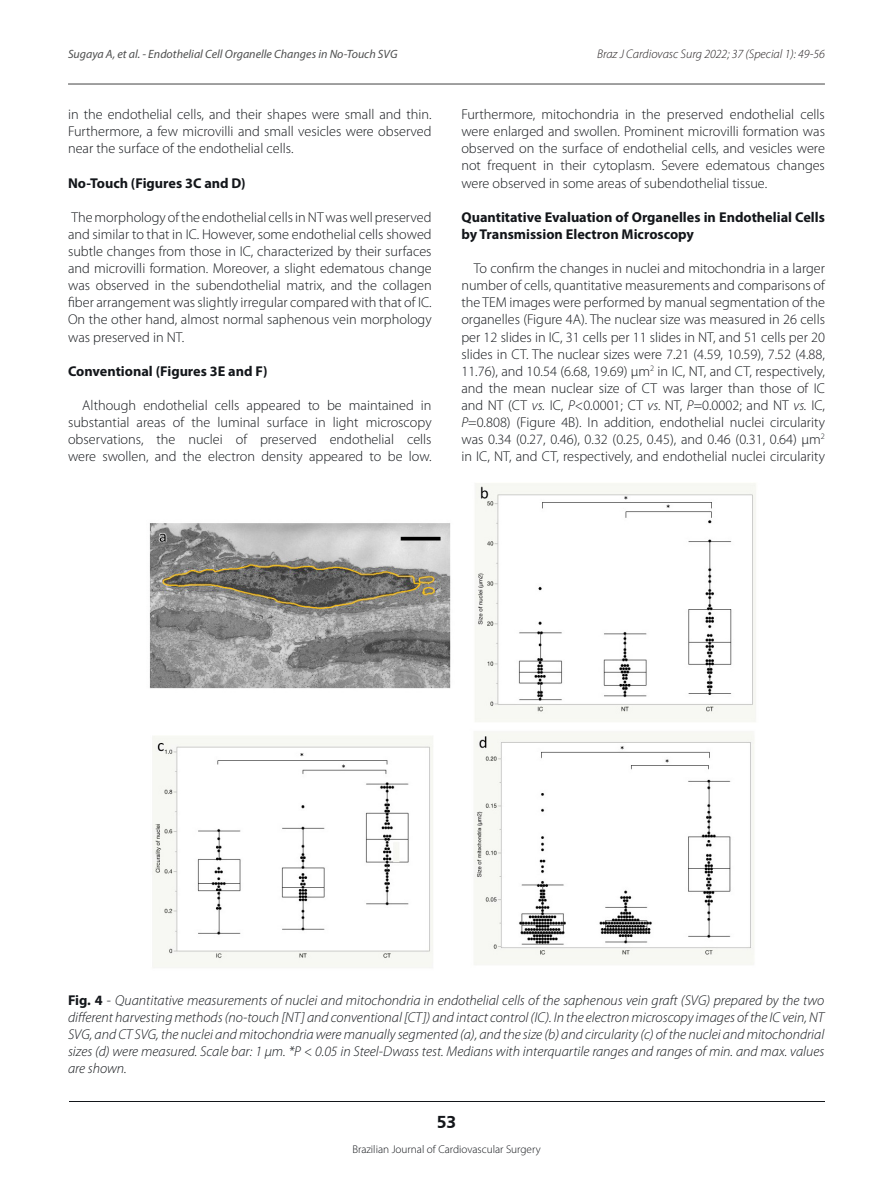
<style>
.page{position:relative;width:893px;height:1191px;background:#fff}
.page>*{position:absolute;margin:0;border:0;box-sizing:border-box;transform-origin:0 0}
.t1{font:700 18px "Frutiger";color:#13161a}
.Texto__s{font:300 14.25px/17.1px "Myriad Pro";color:#13161a;text-align:justify}
.Texto__s-2{font:italic 300 14.25px/17.1px "Myriad Pro";color:#13161a;text-align:justify}
.Texto__s-3{font:700 14.25px/17.1px "Myriad Pro";color:#13161a}
.t2{font:italic 300 12.45px "Myriad Pro";color:#231f20}
.t3{font:italic 12px "Myriad Pro";color:#4e4f4f}
.t4{font:300 11.25px "Myriad Pro";color:#13161a}
.s1{font-style:italic}
.s2{font-weight:700;font-style:normal}
.s3{font-style:normal}
</style>
<div class="page">
<hr style="left:69px;top:1100px;width:755px;height:1px;background:#13161a">
<hr style="left:68px;top:83px;width:757px;height:2px;background:#4e4f4f">
<img style="left:149px;top:483px;width:607px;height:485px">
<p class="t3" style="left:68px;top:46px;width:331px">Sugaya A, et al. - Endothelial Cell Organelle Changes in No-Touch SVG</p>
<p class="t2" style="left:597px;top:47px;width:229px">Braz J Cardiovasc Surg 2022; 37 (Special 1): 49-56</p>
<p class="Texto__s" style="left:68px;top:106px;width:365px">in the endothelial cells, and their shapes were small and thin.<br>Furthermore, a few microvilli and small vesicles were observed near the surface of the endothelial cells.</p>
<p class="Texto__s-3" style="left:68px;top:174px;width:179px">No-Touch (Figures 3C and D)</p>
<p class="Texto__s" style="left:68px;top:208px;width:365px">The morphology of the endothelial cells in NT was well preserved and similar to that in IC. However, some endothelial cells showed subtle changes from those in IC, characterized by their surfaces and microvilli formation. Moreover, a slight edematous change was observed in the subendothelial matrix, and the collagen fiber arrangement was slightly irregular compared with that of IC.<br>On the other hand, almost normal saphenous vein morphology was preserved in NT.</p>
<p class="Texto__s-3" style="left:68px;top:362px;width:201px">Conventional (Figures 3E and F)</p>
<p class="Texto__s" style="left:68px;top:396px;width:365px;text-indent:14px">Although endothelial cells appeared to be maintained in substantial areas of the luminal surface in light microscopy observations, the nuclei of preserved endothelial cells were swollen, and the electron density appeared to be low.</p>
<p class="Texto__s" style="left:461px;top:106px;width:365px">Furthermore, mitochondria in the preserved endothelial cells were enlarged and swollen. Prominent microvilli formation was observed on the surface of endothelial cells, and vesicles were not frequent in their cytoplasm. Severe edematous changes were observed in some areas of subendothelial tissue.</p>
<p class="Texto__s-3" style="left:461px;top:209px;width:365px">Quantitative Evaluation of Organelles in Endothelial Cells by Transmission Electron Microscopy</p>
<p class="Texto__s" style="left:461px;top:260px;width:365px;text-indent:12px">To confirm the changes in nuclei and mitochondria in a larger number of cells, quantitative measurements and comparisons of the TEM images were performed by manual segmentation of the organelles (Figure 4A). The nuclear size was measured in 26 cells per 12 slides in IC, 31 cells per 11 slides in NT, and 51 cells per 20 slides in CT. The nuclear sizes were 7.21 (4.59, 10.59), 7.52 (4.88, 11.76), and 10.54 (6.68, 19.69) µm<sup>2</sup> in IC, NT, and CT, respectively, and the mean nuclear size of CT was larger than those of IC and NT (CT <span class="s1">vs.</span> IC, <span class="s1">P</span>&lt;0.0001; CT <span class="s1">vs.</span> NT, <span class="s1">P</span>=0.0002; and NT <span class="s1">vs.</span> IC, <span class="s1">P</span>=0.808) (Figure 4B). In addition, endothelial nuclei circularity was 0.34 (0.27, 0.46), 0.32 (0.25, 0.45), and 0.46 (0.31, 0.64) µm<sup>2 </sup>in IC, NT, and CT, respectively, and endothelial nuclei circularity</p>
<p class="Texto__s-2" style="left:68px;top:992px;width:758px"><span class="s2">Fig. 4</span> <span class="s3">-</span> Quantitative measurements of nuclei and mitochondria in endothelial cells of the saphenous vein graft (SVG) prepared by the two different harvesting methods (no-touch [NT] and conventional [CT]) and intact control (IC). In the electron microscopy images of the IC vein, NT SVG, and CT SVG, the nuclei and mitochondria were manually segmented (a), and the size (b) and circularity (c) of the nuclei and mitochondrial sizes (d) were measured. Scale bar: 1 µm. *P &lt; 0.05 in Steel-Dwass test. Medians with interquartile ranges and ranges of min. and max. values are shown.</p>
<p class="t1" style="left:437px;top:1111px;width:21px">53</p>
<p class="t4" style="left:352px;top:1142px;width:190px">Brazilian Journal of Cardiovascular Surgery</p>
</div>
